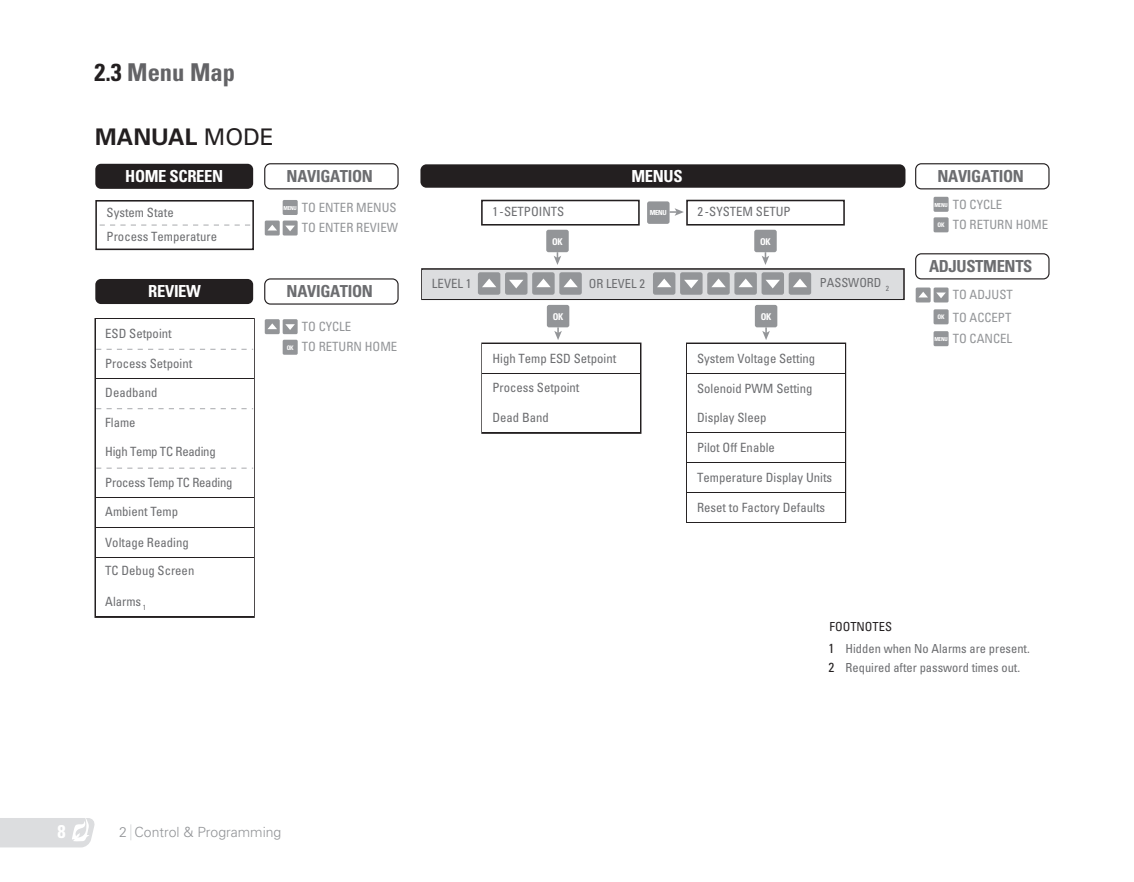
<style>
.page{position:relative;width:1134px;height:882px;background:#fff}
.page>*{position:absolute;margin:0;border:0;box-sizing:border-box;transform-origin:0 0}
.t1{font:700 condensed 24.5px "Univers LT Std";color:#636366}
.t2{font:700 22.93px "Univers LT Std";color:#231f20}
.t3{font:700 condensed 18.38px "Univers LT Std";color:#fff}
.t4{font:700 condensed 16.62px "Univers LT Std";letter-spacing:-.02em;color:#6c6d70}
.t5{font:700 condensed 16.62px "Univers LT Std";letter-spacing:-.02em;color:#fff}
.t6{font:300 14px "Univers LT Std";color:#939598}
.t7{font:condensed 13.12px "Univers LT Pro";color:#231f20}
.t8{font:condensed 12.78px "Univers LT Std";color:#6c6d70}
.t9{font:condensed 12.78px/20.5px "Univers LT Std";color:#939598}
.t10{font:condensed 12.78px "Univers LT Std";letter-spacing:-.02em;color:#6c6d70}
.t11{font:condensed 12.42px/18.6px "Univers LT Std";color:#6c6d70}
.t12{font:condensed 12.42px "Univers LT Std";color:#231f20}
.t13{font:700 condensed 9.28px "Univers LT Std";letter-spacing:-.06em;color:#fff}
.t14{font:700 condensed 7px "Univers LT Std";color:#fff}
.t15{font:700 condensed 6.3px "Univers LT Std";color:#fff}
.t16{font:700 condensed 5.42px "Univers LT Std";letter-spacing:-.06em;color:#fff}
.s1{color:#231f20}
.s2{font-weight:400}
.s3{font-weight:700;font-size:6.3px;color:#fff}
.s4{font-family:"Univers LT Pro";font-size:13.12px;color:#231f20}
</style>
<div class="page">
<svg style="left:0;top:818px;width:94px;height:29px;background:#dfdfe1"></svg>
<svg style="left:130px;top:824px;width:1px;height:16px"></svg>
<div style="left:95px;top:279px;width:158px;height:25px;background:#231f20;border-radius:6px"></div>
<svg style="left:95px;top:318px;width:160px;height:300px;fill:#231f20"></svg>
<div style="left:95px;top:164px;width:158px;height:25px;background:#231f20;border-radius:6px"></div>
<svg style="left:95px;top:200px;width:159px;height:51px"></svg>
<div style="left:481px;top:200px;width:159px;height:26px;background:#fff;border:2px solid #231f20"></div>
<div style="left:686px;top:200px;width:159px;height:26px;background:#fff;border:2px solid #231f20"></div>
<svg style="left:670px;top:208px;width:14px;height:8px"></svg>
<div style="left:546px;top:230px;width:23px;height:22px;background:#939598;border-radius:2px"></div>
<div style="left:754px;top:230px;width:23px;height:22px;background:#939598;border-radius:2px"></div>
<div style="left:647px;top:201px;width:23px;height:23px;background:#939598;border-radius:2px"></div>
<div style="left:96px;top:320px;width:157px;height:58px;background:#fff"></div>
<svg style="left:96px;top:349px;width:157px;height:1px"></svg>
<div style="left:96px;top:379px;width:157px;height:59px;background:#fff"></div>
<svg style="left:96px;top:408px;width:157px;height:1px"></svg>
<div style="left:96px;top:439px;width:157px;height:58px;background:#fff"></div>
<svg style="left:96px;top:468px;width:157px;height:1px"></svg>
<div style="left:96px;top:558px;width:157px;height:28px;background:#fff"></div>
<div style="left:96px;top:587px;width:157px;height:29px;background:#fff"></div>
<div style="left:283px;top:200px;width:15px;height:15px;background:#939598;border-radius:2px"></div>
<div style="left:265px;top:319px;width:15px;height:15px;background:#939598;border-radius:2px"></div>
<svg style="left:268px;top:323px;width:9px;height:6px"></svg>
<div style="left:283px;top:319px;width:15px;height:15px;background:#939598;border-radius:2px"></div>
<svg style="left:285px;top:324px;width:10px;height:6px"></svg>
<div style="left:283px;top:340px;width:15px;height:15px;background:#939598;border-radius:2px"></div>
<div style="left:264px;top:278px;width:135px;height:27px;border:1px solid #231f20;border-radius:6px"></div>
<div style="left:264px;top:163px;width:135px;height:26px;border:1px solid #231f20;border-radius:6px"></div>
<div style="left:96px;top:498px;width:157px;height:29px;background:#fff"></div>
<div style="left:96px;top:528px;width:157px;height:29px;background:#fff"></div>
<svg style="left:481px;top:327px;width:160px;height:107px"></svg>
<div style="left:547px;top:305px;width:22px;height:22px;background:#939598;border-radius:2px"></div>
<div style="left:755px;top:305px;width:22px;height:22px;background:#939598;border-radius:2px"></div>
<svg style="left:686px;top:327px;width:160px;height:196px"></svg>
<div style="left:688px;top:344px;width:157px;height:29px;background:#fff"></div>
<div style="left:688px;top:374px;width:157px;height:29px;background:#fff"></div>
<div style="left:688px;top:404px;width:157px;height:28px;background:#fff"></div>
<div style="left:688px;top:433px;width:157px;height:29px;background:#fff"></div>
<div style="left:688px;top:463px;width:157px;height:29px;background:#fff"></div>
<div style="left:688px;top:493px;width:157px;height:28px;background:#fff"></div>
<div style="left:265px;top:221px;width:15px;height:15px;background:#939598;border-radius:2px"></div>
<svg style="left:268px;top:225px;width:9px;height:6px"></svg>
<div style="left:283px;top:221px;width:15px;height:15px;background:#939598;border-radius:2px"></div>
<svg style="left:286px;top:226px;width:9px;height:5px"></svg>
<div style="left:915px;top:163px;width:135px;height:26px;border:1px solid #231f20;border-radius:6px"></div>
<div style="left:916px;top:288px;width:15px;height:14px;background:#939598;border-radius:2px"></div>
<svg style="left:919px;top:292px;width:9px;height:5px"></svg>
<div style="left:934px;top:288px;width:15px;height:14px;background:#939598;border-radius:2px"></div>
<svg style="left:937px;top:293px;width:9px;height:5px"></svg>
<div style="left:934px;top:309px;width:15px;height:15px;background:#939598;border-radius:2px"></div>
<div style="left:934px;top:331px;width:15px;height:15px;background:#939598;border-radius:2px"></div>
<div style="left:934px;top:197px;width:15px;height:15px;background:#939598;border-radius:2px"></div>
<div style="left:934px;top:217px;width:15px;height:15px;background:#939598;border-radius:2px"></div>
<div style="left:915px;top:253px;width:135px;height:26px;border:1px solid #231f20;border-radius:6px"></div>
<div style="left:420px;top:164px;width:485px;height:24px;background:#231f20;border-radius:6px"></div>
<svg style="left:421px;top:252px;width:484px;height:48px"></svg>
<h1 class="t1" style="left:94px;top:57px;width:142px"><span class="s1">2.3</span> Menu Map</h1>
<h2 class="t2" style="left:95px;top:123px;width:180px">MANUAL <span class="s2">MODE</span></h2>
<h3 class="t5" style="left:125px;top:165px;width:100px">HOME SCREEN</h3>
<h3 class="t4" style="left:287px;top:166px;width:88px">NAVIGATION</h3>
<h3 class="t5" style="left:631px;top:166px;width:53px">MENUS</h3>
<p class="t16" style="left:284px;top:205px;width:15px">MENU</p>
<p class="t9" style="left:302px;top:197px;width:98px">TO ENTER MENUS<br>TO ENTER REVIEW</p>
<p class="t8" style="left:107px;top:205px;width:69px">System State</p>
<p class="t8" style="left:492px;top:204px;width:73px">1 - SETPOINTS</p>
<p class="t8" style="left:698px;top:204px;width:95px">2 - SYSTEM SETUP</p>
<p class="t13" style="left:552px;top:236px;width:12px">OK</p>
<p class="t13" style="left:760px;top:236px;width:12px">OK</p>
<p class="t14" style="left:650px;top:208px;width:18px">MENU</p>
<p class="t8" style="left:107px;top:228px;width:112px">Process Temperature</p>
<h3 class="t5" style="left:148px;top:281px;width:54px">REVIEW</h3>
<p class="t8" style="left:105px;top:325px;width:68px">ESD Setpoint</p>
<p class="t8" style="left:105px;top:355px;width:89px">Process Setpoint</p>
<p class="t8" style="left:105px;top:384px;width:54px">Deadband</p>
<p class="t8" style="left:105px;top:415px;width:32px">Flame</p>
<p class="t10" style="left:105px;top:444px;width:112px">High Temp TC Reading</p>
<p class="t10" style="left:105px;top:474px;width:129px">Process Temp TC Reading</p>
<p class="t8" style="left:105px;top:503px;width:74px">Ambient Temp</p>
<p class="t8" style="left:105px;top:534px;width:85px">Voltage Reading</p>
<p class="t8" style="left:105px;top:563px;width:91px">TC Debug Screen</p>
<p class="t8" style="left:105px;top:594px;width:43px">Alarms <sub>1</sub></p>
<h3 class="t4" style="left:287px;top:281px;width:88px">NAVIGATION</h3>
<p class="t9" style="left:287px;top:316px;width:112px;text-indent:15px">TO CYCLE<br><span class="s3">OK</span> TO RETURN HOME</p>
<p class="t8" style="left:432px;top:276px;width:41px">LEVEL 1</p>
<p class="t11" style="left:589px;top:274px;width:58px">OR LEVEL 2</p>
<p class="t11" style="left:820px;top:273px;width:71px">PASSWORD <sub>2</sub></p>
<p class="t13" style="left:553px;top:311px;width:12px">OK</p>
<p class="t13" style="left:761px;top:311px;width:12px">OK</p>
<p class="t8" style="left:492px;top:350px;width:125px">High Temp ESD Setpoint</p>
<p class="t8" style="left:492px;top:380px;width:89px">Process Setpoint</p>
<p class="t8" style="left:492px;top:410px;width:58px">Dead Band</p>
<p class="t8" style="left:697px;top:350px;width:120px">System Voltage Setting</p>
<p class="t8" style="left:697px;top:380px;width:117px">Solenoid PWM Setting</p>
<p class="t8" style="left:697px;top:410px;width:71px">Display Sleep</p>
<p class="t8" style="left:697px;top:439px;width:79px">Pilot Off Enable</p>
<p class="t8" style="left:697px;top:469px;width:137px">Temperature Display Units</p>
<p class="t8" style="left:697px;top:499px;width:130px">Reset to Factory Defaults</p>
<p class="t12" style="left:830px;top:619px;width:64px">FOOTNOTES</p>
<h3 class="t4" style="left:938px;top:166px;width:88px">NAVIGATION</h3>
<p class="t9" style="left:938px;top:194px;width:112px;text-indent:15px">TO CYCLE<br><span class="s3">OK</span> TO RETURN HOME</p>
<p class="t16" style="left:934px;top:201px;width:15px">MENU</p>
<h3 class="t4" style="left:929px;top:256px;width:105px">ADJUSTMENTS</h3>
<p class="t15" style="left:938px;top:313px;width:8px">OK</p>
<p class="t9" style="left:953px;top:283px;width:62px;line-height:22.8px">TO ADJUST<br>TO ACCEPT</p>
<p class="t16" style="left:934px;top:336px;width:15px">MENU</p>
<p class="t9" style="left:953px;top:328px;width:61px">TO CANCEL</p>
<h3 class="t3" style="left:57px;top:821px;width:10px">8</h3>
<p class="t6" style="left:119px;top:824px;width:164px">2 Control &amp; Programming</p>
<p class="t7" style="left:829px;top:640px;width:7px">1</p>
<p class="t11" style="left:829px;top:639px;width:203px;text-indent:17px">Hidden when No Alarms are present.<br><span class="s4">2</span> Required after password times out.</p>
</div>
